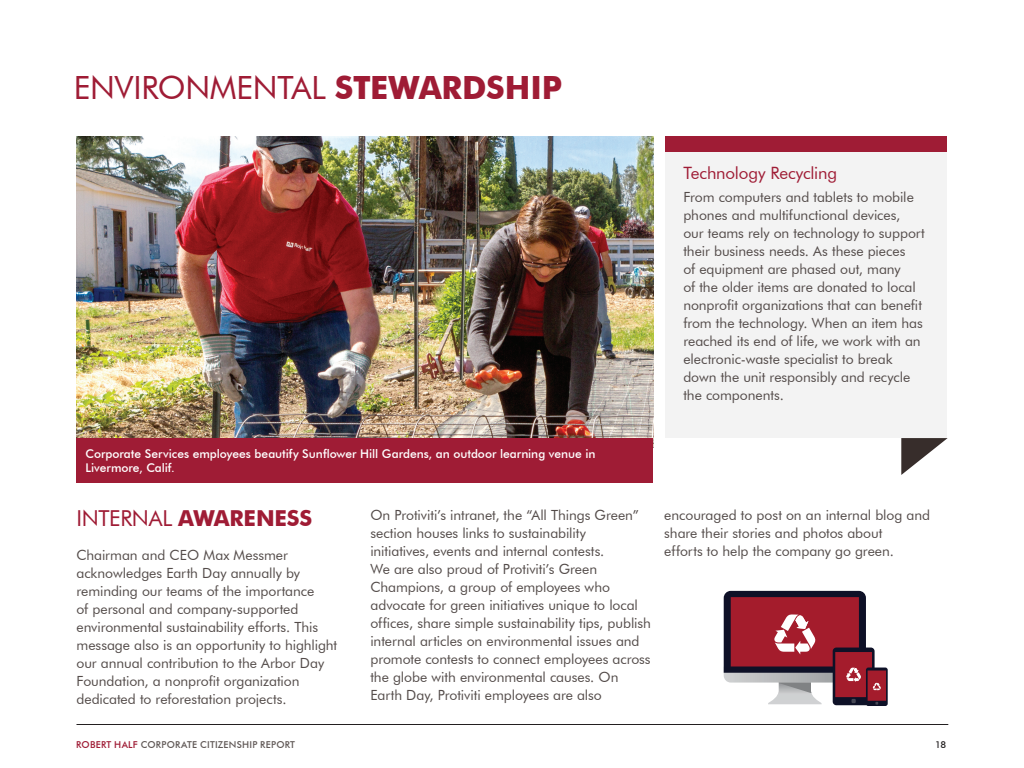
<style>
.page{position:relative;width:1024px;height:768px;background:#fff}
.page>*{position:absolute;margin:0;border:0;box-sizing:border-box;transform-origin:0 0}
.t1{font:32px "Futura BT";letter-spacing:-.01em;color:#9f1c35}
.t2{font:700 22px "Futura BT";letter-spacing:-.01em;color:#9f1c35}
.t3{font:17px "Futura BT";letter-spacing:-.01em;color:#9f1c35}
.t4{font:14px/18px "Futura BT";letter-spacing:-.005em;color:#534b49}
.t5{font:500 12px/14.4px "Futura BT";letter-spacing:-.005em;color:#fff}
.t6{font:500 9.5px "Futura BT";letter-spacing:.02em;color:#605856}
.t7{font:500 9.5px "Futura BT";color:#231f20}
.s1{font-weight:700}
.s2{font-weight:400}
.s3{color:#9f1c35}
</style>
<div class="page">
<hr style="left:76px;top:724px;width:872px;height:1px;background:#231f20">
<div style="left:866px;top:668px;width:22px;height:38px;background:#151127;border-radius:2px"></div>
<svg style="left:724px;top:591px;width:162px;height:114px"></svg>
<img style="left:76px;top:137px;width:577px;height:301px">
<div style="left:665px;top:136px;width:282px;height:16px;background:#9f1c35"></div>
<div style="left:665px;top:152px;width:282px;height:286px;background:#f3f3f3"></div>
<svg style="left:901px;top:438px;width:47px;height:37px"></svg>
<div style="left:76px;top:438px;width:577px;height:45px;background:#9f1c35"></div>
<h1 class="t1" style="left:74px;top:69px;width:490px">ENVIRONMENTAL <span class="s1">STEWARDSHIP</span></h1>
<p class="t5" style="left:86px;top:446px;width:512px">Corporate Services employees beautify Sunflower Hill Gardens, an outdoor learning venue in<br>Livermore, Calif.</p>
<p class="t3" style="left:683px;top:163px;width:155px">Technology Recycling</p>
<p class="t4" style="left:683px;top:188px;width:243px">From computers and tablets to mobile phones and multifunctional devices,<br>our teams rely on technology to support their business needs. As these pieces<br>of equipment are phased out, many<br>of the older items are donated to local nonprofit organizations that can benefit from the technology. When an item has reached its end of life, we work with an electronic-waste specialist to break down the unit responsibly and recycle the components.</p>
<h2 class="t2" style="left:76px;top:505px;width:237px"><span class="s2">INTERNAL</span> AWARENESS</h2>
<p class="t4" style="left:76px;top:546px;width:262px">Chairman and CEO Max Messmer acknowledges Earth Day annually by reminding our teams of the importance<br>of personal and company-supported environmental sustainability efforts. This message also is an opportunity to highlight our annual contribution to the Arbor Day Foundation, a nonprofit organization dedicated to reforestation projects.</p>
<p class="t4" style="left:370px;top:506px;width:282px">On Protiviti’s intranet, the “All Things Green” section houses links to sustainability<br>initiatives, events and internal contests.<br>We are also proud of Protiviti’s Green Champions, a group of employees who advocate for green initiatives unique to local offices, share simple sustainability tips, publish internal articles on environmental issues and promote contests to connect employees across the globe with environmental causes. On Earth Day, Protiviti employees are also</p>
<p class="t4" style="left:664px;top:506px;width:267px">encouraged to post on an internal blog and share their stories and photos about<br>efforts to help the company go green.</p>
<p class="t6" style="left:76px;top:739px;width:220px"><span class="s3">ROBERT HALF</span> CORPORATE CITIZENSHIP REPORT</p>
<p class="t7" style="left:935px;top:739px;width:13px">18</p>
</div>
